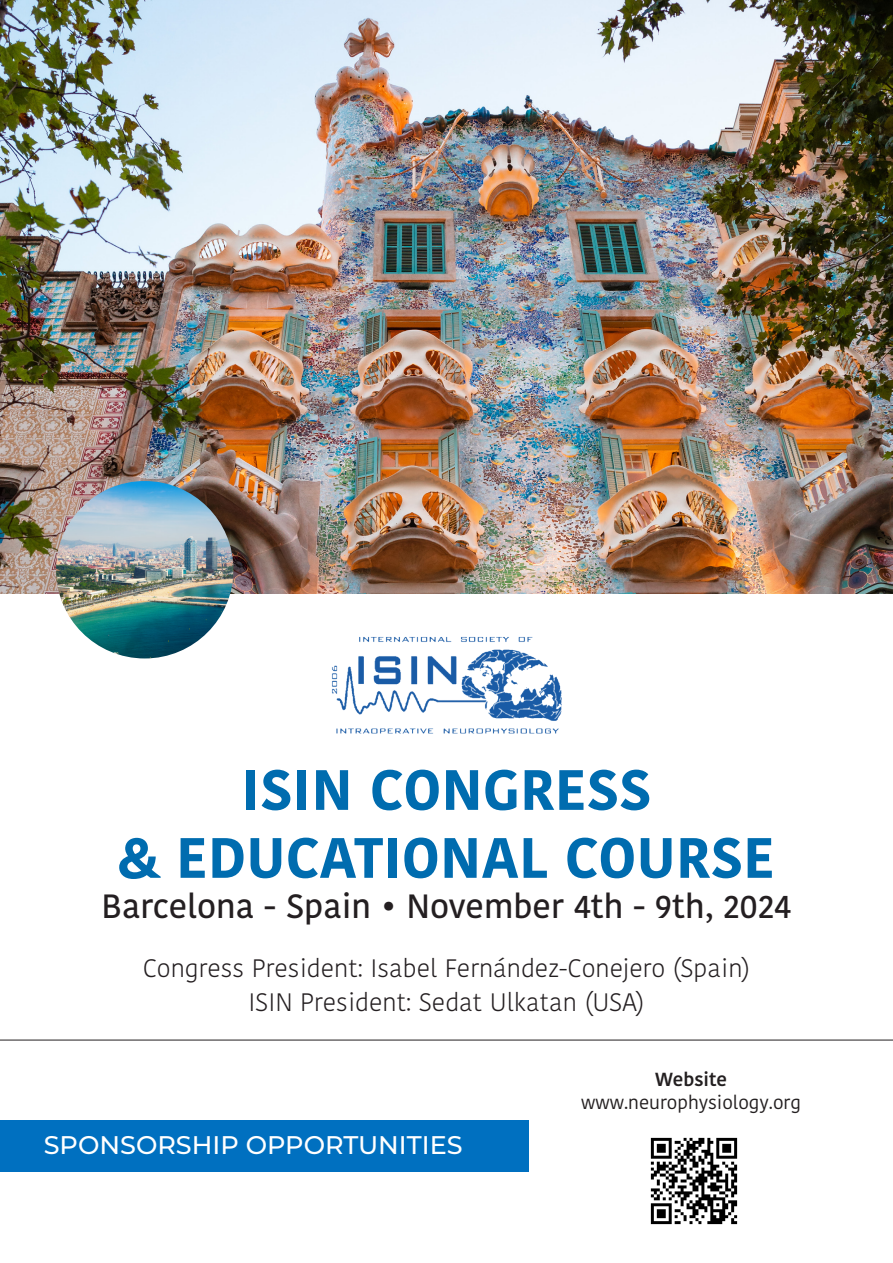
<style>
.page{position:relative;width:893px;height:1263px;background:#fff}
.page>*{position:absolute;margin:0;border:0;box-sizing:border-box;transform-origin:0 0}
.t1{font:700 56.55px "Kohinoor Telugu";color:#006caf}
.t2{font:500 33.6px "Kohinoor Telugu";color:#241f21}
.t3{font:500 25.5px "Montserrat";color:#fff}
.t4{font:300 25.2px "Kohinoor Telugu";color:#241f21}
.t5{font:18.9px "Kohinoor Telugu";color:#231f20}
.t6{font:600 18.9px "Kohinoor Telugu";color:#231f20}
</style>
<div class="page">
<div style="left:0;top:1120px;width:529px;height:51px;background:#0070c0"></div>
<img style="left:1px;top:0;width:891px;height:594px">
<img style="left:331px;top:636px;width:231px;height:98px">
<img style="left:650px;top:1137px;width:88px;height:88px">
<hr style="left:0;top:1040px;width:893px;height:1px;background:#231f20">
<img style="left:56px;top:481px;width:177px;height:177px;border-radius:89px">
<p class="t1" style="left:241px;top:757px;width:412px">ISIN CONGRESS</p>
<p class="t1" style="left:118px;top:825px;width:658px">&amp; EDUCATIONAL COURSE</p>
<p class="t2" style="left:102px;top:887px;width:691px">Barcelona - Spain • November 4th - 9th, 2024</p>
<p class="t4" style="left:143px;top:954px;width:609px">Congress President: Isabel Fernández-Conejero (Spain)</p>
<p class="t4" style="left:248px;top:987px;width:398px">ISIN President: Sedat Ulkatan (USA)</p>
<p class="t3" style="left:44px;top:1127px;width:420px">SPONSORSHIP OPPORTUNITIES</p>
<p class="t6" style="left:655px;top:1068px;width:74px">Website</p>
<p class="t5" style="left:581px;top:1091px;width:221px">www.neurophysiology.org</p>
</div>
